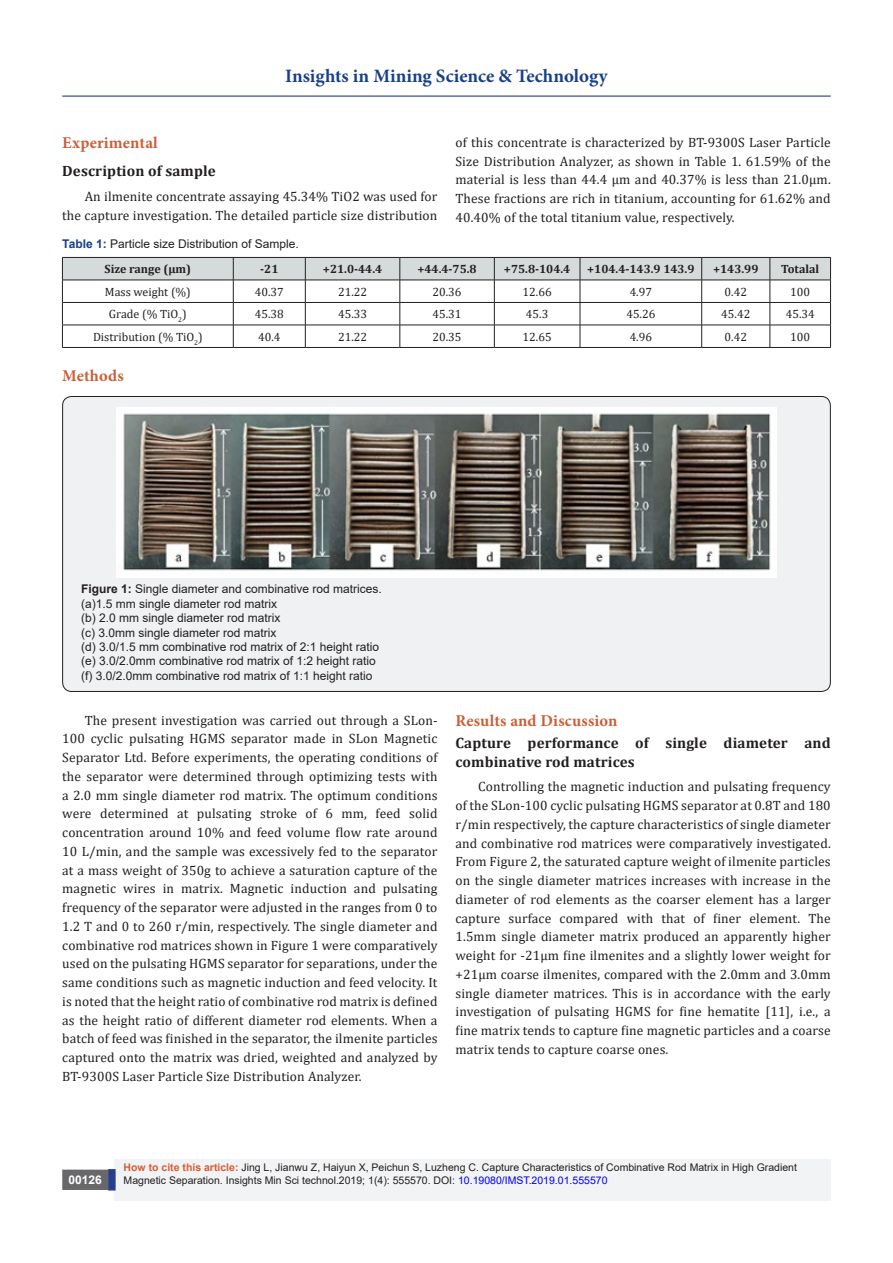
<style>
.page{position:relative;width:893px;height:1263px;background:#fff}
.page>*{position:absolute;margin:0;border:0;box-sizing:border-box;transform-origin:0 0}
.t1{font:700 18.9px "Minion Pro";color:#183f89}
.t2{font:700 16.5px "Minion Pro";letter-spacing:.01em;color:#ca5f37}
.t3{font:700 15px/18.8px "Cambria";letter-spacing:.01em;color:#231f20}
.t4{font:13.5px/18.8px "Cambria";letter-spacing:.01em;color:#231f20;text-align:justify}
.t5{font:12px/14.4px "Arial";color:#231f20}
.t6{font:12px "Cambria";color:#231f20}
.t7{font:700 12px "Cambria";color:#231f20}
.t8{font:700 12px "Arial";color:#fff}
.t9{font:10.5px "Arial";color:#231f20}
.s1{font-weight:700;color:#183f89}
.s2{font-weight:700}
.s3{font-weight:700;color:#d55e37}
.s4{color:#00f}
</style>
<div class="page">
<hr style="left:62px;top:96px;width:769px;height:1px;background:#253f8e">
<div style="left:115px;top:1160px;width:716px;height:41px;background:#f2f3f4"></div>
<div style="left:63px;top:1170px;width:44px;height:19px;background:#68676a"></div>
<div style="left:62px;top:1169px;width:46px;height:21px;border:2px solid #68676a"></div>
<svg style="left:108px;top:1169px;width:8px;height:21px"></svg>
<svg style="left:62px;top:257px;width:769px;height:90px"></svg>
<hr style="left:62px;top:347px;width:171px;height:1px;background:#231f20">
<hr style="left:233px;top:347px;width:72px;height:1px;background:#231f20">
<hr style="left:305px;top:347px;width:95px;height:1px;background:#231f20">
<hr style="left:400px;top:347px;width:94px;height:1px;background:#231f20">
<hr style="left:494px;top:347px;width:86px;height:1px;background:#231f20">
<hr style="left:580px;top:347px;width:122px;height:1px;background:#231f20">
<hr style="left:702px;top:347px;width:68px;height:1px;background:#231f20">
<hr style="left:770px;top:347px;width:61px;height:1px;background:#231f20">
<div style="left:63px;top:396px;width:767px;height:295px;background:#f0f1f2;border-radius:9px"></div>
<img style="left:117px;top:407px;width:660px;height:170px">
<h1 class="t1" style="left:285px;top:63px;width:324px">Insights in Mining Science &amp; Technology</h1>
<p class="t2" style="left:62px;top:131px;width:97px">Experimental</p>
<p class="t3" style="left:62px;top:161px;width:155px">Description of sample</p>
<p class="t4" style="left:62px;top:187px;width:377px;text-align:right">An ilmenite concentrate assaying 45.34% TiO2 was used for<br>the capture investigation. The detailed particle size distribution</p>
<p class="t4" style="left:455px;top:133px;width:377px">of this concentrate is characterized by BT-9300S Laser Particle Size Distribution Analyzer, as shown in Table 1. 61.59% of the material is less than 44.4 μm and 40.37% is less than 21.0μm.<br>These fractions are rich in titanium, accounting for 61.62% and 40.40% of the total titanium value, respectively.</p>
<p class="t5" style="left:62px;top:237px;width:238px"><span class="s1">Table 1:</span> Particle size Distribution of Sample.</p>
<p class="t7" style="left:105px;top:261px;width:88px">Size range (µm)</p>
<p class="t7" style="left:260px;top:261px;width:20px">-21</p>
<p class="t7" style="left:323px;top:261px;width:61px">+21.0-44.4</p>
<p class="t7" style="left:417px;top:261px;width:61px">+44.4-75.8</p>
<p class="t7" style="left:504px;top:261px;width:68px">+75.8-104.4</p>
<p class="t7" style="left:587px;top:261px;width:109px">+104.4-143.9 143.9</p>
<p class="t7" style="left:713px;top:261px;width:47px">+143.99</p>
<p class="t7" style="left:781px;top:261px;width:40px">Totalal</p>
<p class="t6" style="left:105px;top:285px;width:87px">Mass weight (%)</p>
<p class="t6" style="left:255px;top:285px;width:31px">40.37</p>
<p class="t6" style="left:338px;top:285px;width:31px">21.22</p>
<p class="t6" style="left:433px;top:285px;width:31px">20.36</p>
<p class="t6" style="left:523px;top:285px;width:31px">12.66</p>
<p class="t6" style="left:630px;top:285px;width:24px">4.97</p>
<p class="t6" style="left:725px;top:285px;width:24px">0.42</p>
<p class="t6" style="left:790px;top:285px;width:21px">100</p>
<p class="t6" style="left:109px;top:307px;width:79px">Grade (% TiO<sub>2</sub>)</p>
<p class="t6" style="left:255px;top:307px;width:31px">45.38</p>
<p class="t6" style="left:338px;top:307px;width:31px">45.33</p>
<p class="t6" style="left:433px;top:307px;width:31px">45.31</p>
<p class="t6" style="left:526px;top:307px;width:24px">45.3</p>
<p class="t6" style="left:626px;top:307px;width:31px">45.26</p>
<p class="t6" style="left:721px;top:307px;width:31px">45.42</p>
<p class="t6" style="left:786px;top:307px;width:31px">45.34</p>
<p class="t6" style="left:93px;top:330px;width:111px">Distribution (% TiO<sub>2</sub>)</p>
<p class="t6" style="left:258px;top:330px;width:24px">40.4</p>
<p class="t6" style="left:338px;top:330px;width:31px">21.22</p>
<p class="t6" style="left:433px;top:330px;width:31px">20.35</p>
<p class="t6" style="left:523px;top:330px;width:31px">12.65</p>
<p class="t6" style="left:630px;top:330px;width:24px">4.96</p>
<p class="t6" style="left:725px;top:330px;width:24px">0.42</p>
<p class="t6" style="left:790px;top:330px;width:21px">100</p>
<p class="t2" style="left:62px;top:364px;width:63px">Methods</p>
<p class="t5" style="left:81px;top:582px;width:302px"><span class="s2">Figure 1:</span> Single diameter and combinative rod matrices. (a)1.5 mm single diameter rod matrix<br>(b) 2.0 mm single diameter rod matrix<br>(c) 3.0mm single diameter rod matrix<br>(d) 3.0/1.5 mm combinative rod matrix of 2:1 height ratio (e) 3.0/2.0mm combinative rod matrix of 1:2 height ratio (f) 3.0/2.0mm combinative rod matrix of 1:1 height ratio</p>
<p class="t4" style="left:62px;top:710px;width:377px;text-indent:22px">The present investigation was carried out through a SLon-100 cyclic pulsating HGMS separator made in SLon Magnetic Separator Ltd. Before experiments, the operating conditions of the separator were determined through optimizing tests with a 2.0 mm single diameter rod matrix. The optimum conditions were determined at pulsating stroke of 6 mm, feed solid concentration around 10% and feed volume flow rate around 10 L/min, and the sample was excessively fed to the separator at a mass weight of 350g to achieve a saturation capture of the magnetic wires in matrix. Magnetic induction and pulsating frequency of the separator were adjusted in the ranges from 0 to 1.2 T and 0 to 260 r/min, respectively. The single diameter and combinative rod matrices shown in Figure 1 were comparatively used on the pulsating HGMS separator for separations, under the same conditions such as magnetic induction and feed velocity. It is noted that the height ratio of combinative rod matrix is defined as the height ratio of different diameter rod elements. When a batch of feed was finished in the separator, the ilmenite particles captured onto the matrix was dried, weighted and analyzed by BT-9300S Laser Particle Size Distribution Analyzer.</p>
<p class="t2" style="left:455px;top:709px;width:164px">Results and Discussion</p>
<p class="t3" style="left:455px;top:733px;width:377px">Capture performance of single diameter and combinative rod matrices</p>
<p class="t4" style="left:455px;top:777px;width:377px;text-indent:22px">Controlling the magnetic induction and pulsating frequency of the SLon-100 cyclic pulsating HGMS separator at 0.8T and 180 r/min respectively, the capture characteristics of single diameter and combinative rod matrices were comparatively investigated.<br>From Figure 2, the saturated capture weight of ilmenite particles on the single diameter matrices increases with increase in the diameter of rod elements as the coarser element has a larger capture surface compared with that of finer element. The 1.5mm single diameter matrix produced an apparently higher weight for -21μm fine ilmenites and a slightly lower weight for +21μm coarse ilmenites, compared with the 2.0mm and 3.0mm single diameter matrices. This is in accordance with the early investigation of pulsating HGMS for fine hematite [11], i.e., a fine matrix tends to capture fine magnetic particles and a coarse matrix tends to capture coarse ones.</p>
<p class="t9" style="left:124px;top:1160px;width:675px"><span class="s3">How to cite this article:</span> Jing L, Jianwu Z, Haiyun X, Peichun S, Luzheng C. Capture Characteristics of Combinative Rod Matrix in High Gradient</p>
<p class="t8" style="left:68px;top:1171px;width:35px">00126</p>
<p class="t9" style="left:124px;top:1173px;width:485px">Magnetic Separation. Insights Min Sci technol.2019; 1(4): 555570. DOI: <span class="s4">10.19080/IMST.2019.01.555570</span></p>
</div>
